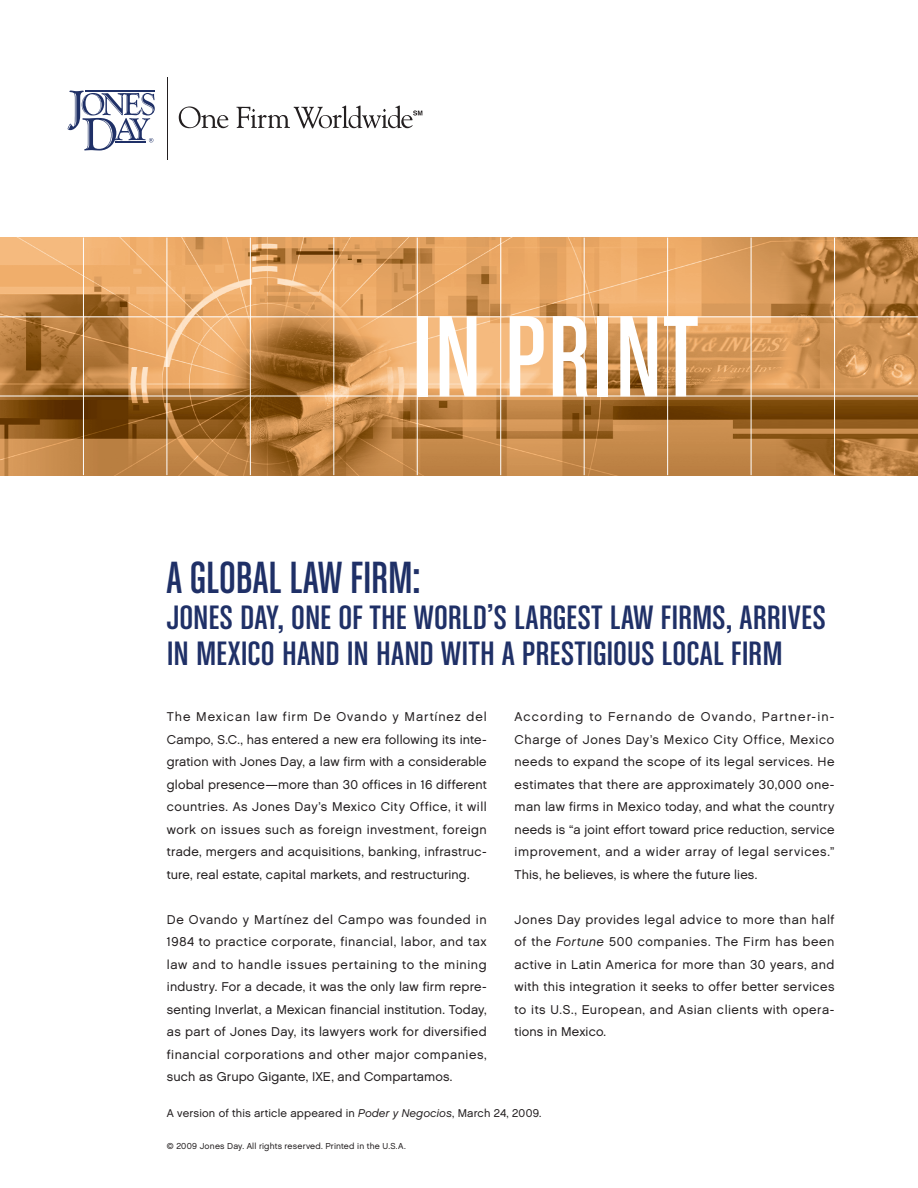
<style>
.page{position:relative;width:918px;height:1188px;background:#fff}
.page>*{position:absolute;margin:0;border:0;box-sizing:border-box;transform-origin:0 0}
.t1{font:123px "Chalet Comprime Cologne Sixty";letter-spacing:.01em;color:#fff}
.t2{font:48px "Chalet Comprime Cologne Sixty";letter-spacing:.01em;color:#1f3067}
.t3{font:36px/36px "Chalet Comprime Cologne Sixty";letter-spacing:.01em;color:#1f3067;scale:1.1 1}
.t4{font:12.75px/22.5px "Chalet London Nineteen Sixty";letter-spacing:.01em;color:#231f20;text-align:justify}
.t5{font:11.25px "Chalet London Nineteen Sixty";letter-spacing:.015em;color:#231f20}
.t6{font:8.7px "Chalet London Nineteen Sixty";letter-spacing:.02em;color:#231f20}
.s1{font-family:"Chalet Oblique London"}
</style>
<div class="page">
<svg style="left:179px;top:106px;width:49px;height:22px"></svg>
<svg style="left:68px;top:91px;width:87px;height:60px"></svg>
<hr style="left:167px;top:77px;width:1px;height:83px;background:#231f20">
<svg style="left:236px;top:106px;width:186px;height:22px"></svg>
<img style="left:0;top:238px;width:918px;height:237px">
<hr style="left:167px;top:238px;width:1px;height:237px;background:#fff">
<hr style="left:83px;top:238px;width:1px;height:237px;background:#fff">
<hr style="left:250px;top:238px;width:1px;height:237px;background:#fff">
<hr style="left:334px;top:238px;width:1px;height:237px;background:#fff">
<hr style="left:417px;top:238px;width:1px;height:237px;background:#fff">
<hr style="left:500px;top:238px;width:1px;height:237px;background:#fff">
<hr style="left:584px;top:238px;width:1px;height:237px;background:#fff">
<hr style="left:667px;top:238px;width:1px;height:237px;background:#fff">
<hr style="left:751px;top:238px;width:1px;height:237px;background:#fff">
<hr style="left:834px;top:238px;width:1px;height:237px;background:#fff">
<hr style="left:0;top:317px;width:918px;height:1px;background:#fff">
<hr style="left:0;top:396px;width:918px;height:1px;background:#fff">
<h1 class="t1" style="left:411px;top:289px;width:288px">IN PRINT</h1>
<h2 class="t2" style="left:167px;top:551px;width:255px">A GLOBAL LAW FIRM:</h2>
<h3 class="t3" style="left:167px;top:599px;width:600px">JONES DAY, ONE OF THE WORLD’S LARGEST LAW FIRMS, ARRIVES<br>IN MEXICO HAND</h3>
<h3 class="t3" style="left:347px;top:635px;width:40px">IN HAND</h3>
<h3 class="t3" style="left:441px;top:635px;width:312px">WITH A PRESTIGIOUS LOCAL FIRM</h3>
<p class="t4" style="left:167px;top:706px;width:321px">The Mexican law firm De Ovando y Martínez del Campo, S.C., has entered a new era following its inte&shy;gration with Jones Day, a law firm with a considerable global presence—more than 30 offices in 16 different countries. As Jones Day’s Mexico City Office, it will work on issues such as foreign investment, foreign trade, mergers and acquisitions, banking, infrastruc&shy;ture, real estate, capital markets, and restructuring.</p>
<p class="t4" style="left:167px;top:908px;width:321px">De Ovando y Martínez del Campo was founded in 1984 to practice corporate, financial, labor, and tax law and to handle issues pertaining to the mining industry. For a decade, it was the only law firm repre&shy;senting Inverlat, a Mexican financial institution. Today, as part of Jones Day, its lawyers work for diversified financial corporations and other major companies, such as Grupo Gigante, IXE, and Compartamos.</p>
<p class="t4" style="left:515px;top:706px;width:321px">According to Fernando de Ovando, Partner-in-Charge of Jones Day’s Mexico City Office, Mexico needs to expand the scope of its legal services. He estimates that there are approximately 30,000 one&shy;man law firms in Mexico today, and what the country needs is “a joint effort toward price reduction, service improvement, and a wider array of legal services.” This, he believes, is where the future lies.</p>
<p class="t4" style="left:515px;top:908px;width:321px">Jones Day provides legal advice to more than half of the <span class="s1">Fortune</span> 500 companies. The Firm has been active in Latin America for more than 30 years, and with this integration it seeks to offer better services to its U.S., European, and Asian clients with opera&shy;tions in Mexico.</p>
<p class="t5" style="left:167px;top:1106px;width:376px">A version of this article appeared in <span class="s1">Poder y Negocios</span>, March 24, 2009.</p>
<p class="t6" style="left:167px;top:1140px;width:240px">© 2009 Jones Day. All rights reserved. Printed in the U.S.A.</p>
</div>
